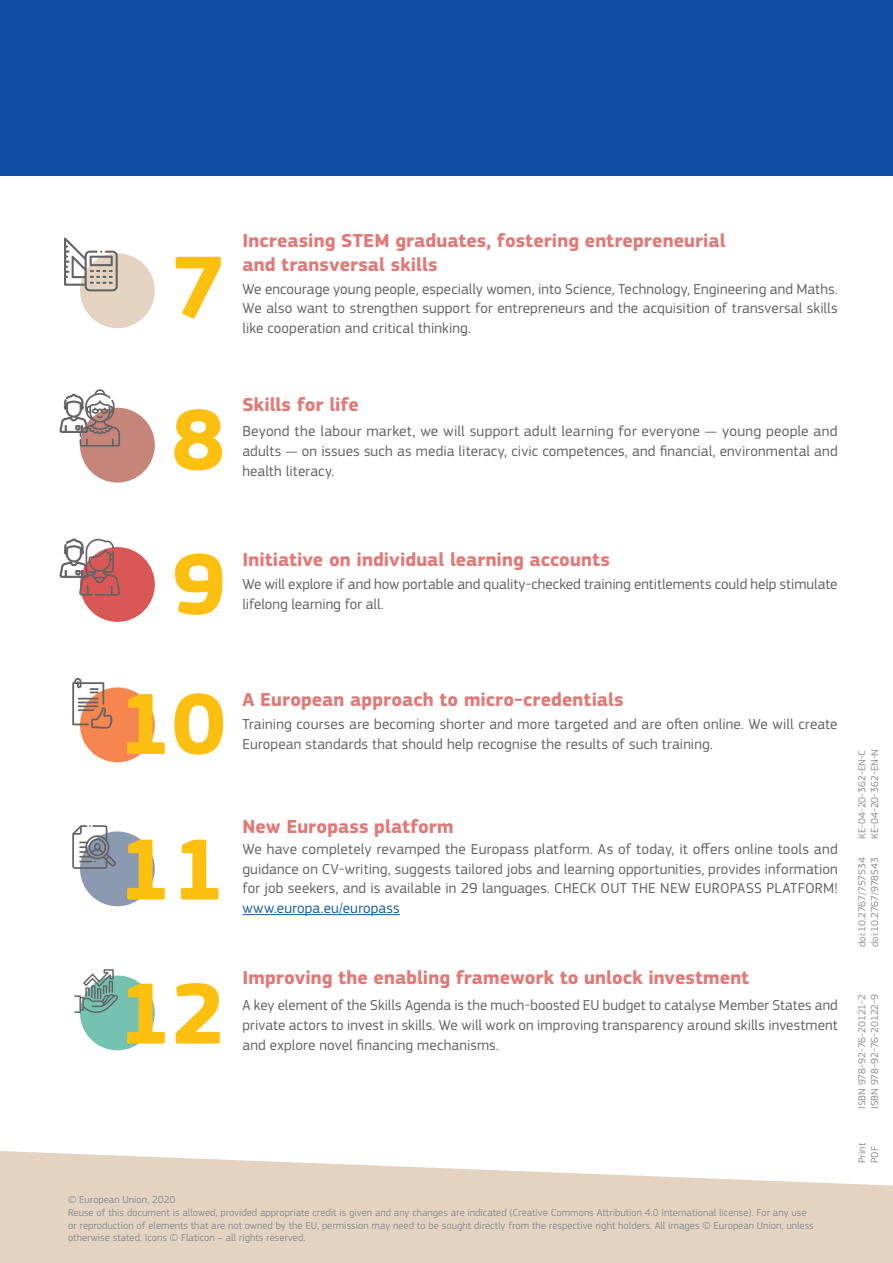
<style>
.page{position:relative;width:893px;height:1263px;background:#fff}
.page>*{position:absolute;margin:0;border:0;box-sizing:border-box;transform-origin:0 0}
.Numbers{font:700 90px "EC Square Sans Pro";color:#fdc011}
.t1{font:700 19.5px/23.4px "EC Square Sans Pro";letter-spacing:.005em;color:#e17977}
.Body{font:15px/19.8px "EC Square Sans Pro";letter-spacing:.01em;color:#636366;text-align:justify}
.t2{font:10.5px/12.6px "EC Square Sans Pro";color:#8c8f90}
.s1{color:#175d9e}
</style>
<div class="page">
<div style="left:0;top:0;width:893px;height:176px;background:#0d4da1"></div>
<svg style="left:0;top:1151px;width:893px;height:112px;fill:#e4d3c1"></svg>
<div style="left:80px;top:831px;width:75px;height:75px;background:#8b9ab0;border-radius:50%"></div>
<svg style="left:72px;top:825px;width:44px;height:44px"></svg>
<hr style="left:242px;top:914px;width:158px;height:1px;background:#175d9e">
<div style="left:80px;top:975px;width:75px;height:75px;background:#75c2b0;border-radius:50%"></div>
<svg style="left:74px;top:969px;width:44px;height:44px"></svg>
<div style="left:80px;top:547px;width:75px;height:75px;background:#d95755;border-radius:50%"></div>
<svg style="left:60px;top:538px;width:60px;height:58px"></svg>
<div style="left:80px;top:408px;width:75px;height:75px;background:#c58579;border-radius:50%"></div>
<svg style="left:60px;top:389px;width:60px;height:58px"></svg>
<div style="left:80px;top:253px;width:75px;height:75px;background:#e4d3c1;border-radius:50%"></div>
<svg style="left:64px;top:237px;width:54px;height:54px"></svg>
<div style="left:80px;top:687px;width:75px;height:75px;background:#f5864f;border-radius:50%"></div>
<svg style="left:72px;top:678px;width:41px;height:51px"></svg>
<p class="Numbers" style="left:172px;top:233px;width:55px">7</p>
<p class="t1" style="left:242px;top:230px;width:485px">Increasing STEM graduates, fostering entrepreneurial and transversal skills</p>
<p class="Body" style="left:242px;top:279px;width:597px">We encourage young people, especially women, into Science, Technology, Engineering and Maths.<br>We also want to strengthen support for entrepreneurs and the acquisition of transversal skills like cooperation and critical thinking.</p>
<p class="Numbers" style="left:172px;top:386px;width:55px">8</p>
<p class="t1" style="left:242px;top:393px;width:118px">Skills for life</p>
<p class="Body" style="left:242px;top:421px;width:597px">Beyond the labour market, we will support adult learning for everyone — young people and adults — on issues such as media literacy, civic competences, and financial, environmental and health literacy.</p>
<p class="Numbers" style="left:172px;top:530px;width:55px">9</p>
<p class="t1" style="left:242px;top:549px;width:369px">Initiative on individual learning accounts</p>
<p class="Body" style="left:242px;top:574px;width:597px">We will explore if and how portable and quality-checked training entitlements could help stimulate lifelong learning for all.</p>
<p class="Numbers" style="left:118px;top:670px;width:109px">10</p>
<p class="t1" style="left:242px;top:688px;width:383px">A European approach to micro-credentials</p>
<p class="Body" style="left:242px;top:714px;width:597px">Training courses are becoming shorter and more targeted and are often online. We will create<br>European standards that should help recognise the results of such training.</p>
<p class="Numbers" style="left:118px;top:816px;width:109px">11</p>
<p class="Numbers" style="left:118px;top:960px;width:109px">12</p>
<p class="t1" style="left:242px;top:815px;width:213px">New Europass platform</p>
<p class="Body" style="left:242px;top:839px;width:597px">We have completely revamped the Europass platform. As of today, it offers online tools and guidance on CV-writing, suggests tailored jobs and learning opportunities, provides information for job seekers, and is available in 29 languages. CHECK OUT THE NEW EUROPASS PLATFORM! <span class="s1">www.europa.eu/europass</span></p>
<p class="t1" style="left:242px;top:967px;width:508px">Improving the enabling framework to unlock investment</p>
<p class="Body" style="left:242px;top:995px;width:597px">A key element of the Skills Agenda is the much-boosted EU budget to catalyse Member States and private actors to invest in skills. We will work on improving transparency around skills investment and explore novel financing mechanisms.</p>
<p class="t2" style="left:68px;top:1193px;width:109px">© European Union, 2020</p>
<p class="t2" style="left:68px;top:1206px;width:747px">Reuse of this document is allowed, provided appropriate credit is given and any changes are indicated (Creative Commons Attribution 4.0 International license). For any use or reproduction of elements that are not owned by the EU, permission may need to be sought directly from the respective right holders. All images © European Union, unless otherwise stated. Icons © Flaticon – all rights reserved.</p>
<p class="t2" style="left:868px;top:839px;width:91px;rotate:-90deg">KE-04-20-362-EN-N</p>
<p class="t2" style="left:856px;top:839px;width:90px;rotate:-90deg">KE-04-20-362-EN-C</p>
<p class="t2" style="left:856px;top:947px;width:91px;rotate:-90deg">doi:10.2767/757534</p>
<p class="t2" style="left:868px;top:947px;width:91px;rotate:-90deg">doi:10.2767/978543</p>
<p class="t2" style="left:868px;top:1109px;width:116px;rotate:-90deg">ISBN 978-92-76-20122-9</p>
<p class="t2" style="left:856px;top:1109px;width:116px;rotate:-90deg">ISBN 978-92-76-20121-2</p>
<p class="t2" style="left:856px;top:1163px;width:21px;rotate:-90deg">Print</p>
<p class="t2" style="left:868px;top:1163px;width:18px;rotate:-90deg">PDF</p>
</div>
